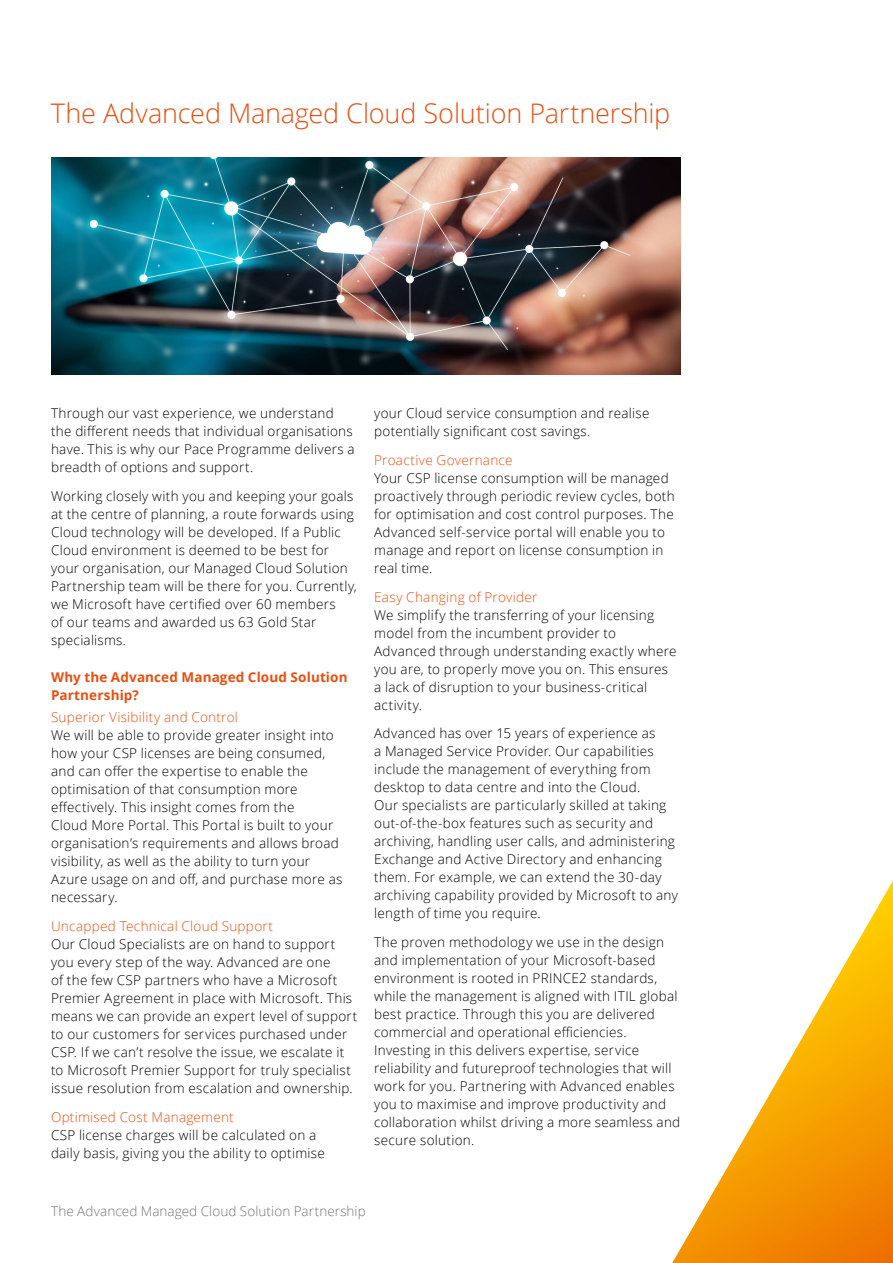
<style>
.page{position:relative;width:893px;height:1263px;background:#fff}
.page>*{position:absolute;margin:0;border:0;box-sizing:border-box;transform-origin:0 0}
.t1{font:300 27px "Open Sans";letter-spacing:-.005em;color:#e94e0f}
.t2{font:300 13.5px/18px "Open Sans";letter-spacing:.02em;color:#000}
.t3{font:300 13.5px "Open Sans";letter-spacing:.02em;color:#e94e0f}
.t4{font:700 13.5px/18px "Open Sans";letter-spacing:.01em;color:#e94e0f}
.t5{font:300 13.5px "Open Sans";letter-spacing:.005em;color:#767474}
</style>
<div class="page">
<img style="left:52px;top:157px;width:628px;height:218px">
<svg style="left:672px;top:881px;width:221px;height:382px"></svg>
<h1 class="t1" style="left:51px;top:94px;width:621px">The Advanced Managed Cloud Solution Partnership</h1>
<p class="t2" style="left:51px;top:404px;width:305px">Through our vast experience, we understand the different needs that individual organisations have. This is why our Pace Programme delivers a breadth of options and support.</p>
<p class="t2" style="left:51px;top:487px;width:307px">Working closely with you and keeping your goals at the centre of planning, a route forwards using Cloud technology will be developed. If a Public Cloud environment is deemed to be best for your organisation, our Managed Cloud Solution Partnership team will be there for you. Currently, we Microsoft have certified over 60 members<br>of our teams and awarded us 63 Gold Star specialisms.</p>
<p class="t4" style="left:51px;top:668px;width:298px">Why the Advanced Managed Cloud Solution<br>Partnership?</p>
<p class="t3" style="left:51px;top:708px;width:188px">Superior Visibility and Control</p>
<p class="t2" style="left:51px;top:726px;width:293px">We will be able to provide greater insight into how your CSP licenses are being consumed, and can offer the expertise to enable the optimisation of that consumption more effectively. This insight comes from the<br>Cloud More Portal. This Portal is built to your organisation’s requirements and allows broad visibility, as well as the ability to turn your Azure usage on and off, and purchase more as necessary.</p>
<p class="t3" style="left:51px;top:917px;width:224px">Uncapped Technical Cloud Support</p>
<p class="t2" style="left:51px;top:935px;width:308px">Our Cloud Specialists are on hand to support you every step of the way. Advanced are one<br>of the few CSP partners who have a Microsoft Premier Agreement in place with Microsoft. This means we can provide an expert level of support to our customers for services purchased under CSP. If we can’t resolve the issue, we escalate it to Microsoft Premier Support for truly specialist issue resolution from escalation and ownership.</p>
<p class="t3" style="left:51px;top:1107px;width:184px">Optimised Cost Management</p>
<p class="t2" style="left:51px;top:1125px;width:275px">CSP license charges will be calculated on a daily basis, giving you the ability to optimise</p>
<p class="t2" style="left:374px;top:404px;width:277px">your Cloud service consumption and realise potentially significant cost savings.</p>
<p class="t3" style="left:374px;top:451px;width:140px">Proactive Governance</p>
<p class="t2" style="left:374px;top:469px;width:302px">Your CSP license consumption will be managed proactively through periodic review cycles, both for optimisation and cost control purposes. The Advanced self-service portal will enable you to manage and report on license consumption in real time.</p>
<p class="t3" style="left:374px;top:587px;width:165px">Easy Changing of Provider</p>
<p class="t2" style="left:374px;top:605px;width:304px">We simplify the transferring of your licensing model from the incumbent provider to Advanced through understanding exactly where you are, to properly move you on. This ensures a lack of disruption to your business-critical activity.</p>
<p class="t2" style="left:374px;top:724px;width:305px">Advanced has over 15 years of experience as<br>a Managed Service Provider. Our capabilities include the management of everything from desktop to data centre and into the Cloud.<br>Our specialists are particularly skilled at taking out-of-the-box features such as security and archiving, handling user calls, and administering Exchange and Active Directory and enhancing them. For example, we can extend the 30-day archiving capability provided by Microsoft to any length of time you require.</p>
<p class="t2" style="left:374px;top:932px;width:308px">The proven methodology we use in the design and implementation of your Microsoft-based environment is rooted in PRINCE2 standards, while the management is aligned with ITIL global best practice. Through this you are delivered commercial and operational efficiencies.<br>Investing in this delivers expertise, service reliability and futureproof technologies that will work for you. Partnering with Advanced enables you to maximise and improve productivity and collaboration whilst driving a more seamless and secure solution.</p>
<p class="t5" style="left:51px;top:1202px;width:316px">The Advanced Managed Cloud Solution Partnership</p>
</div>
